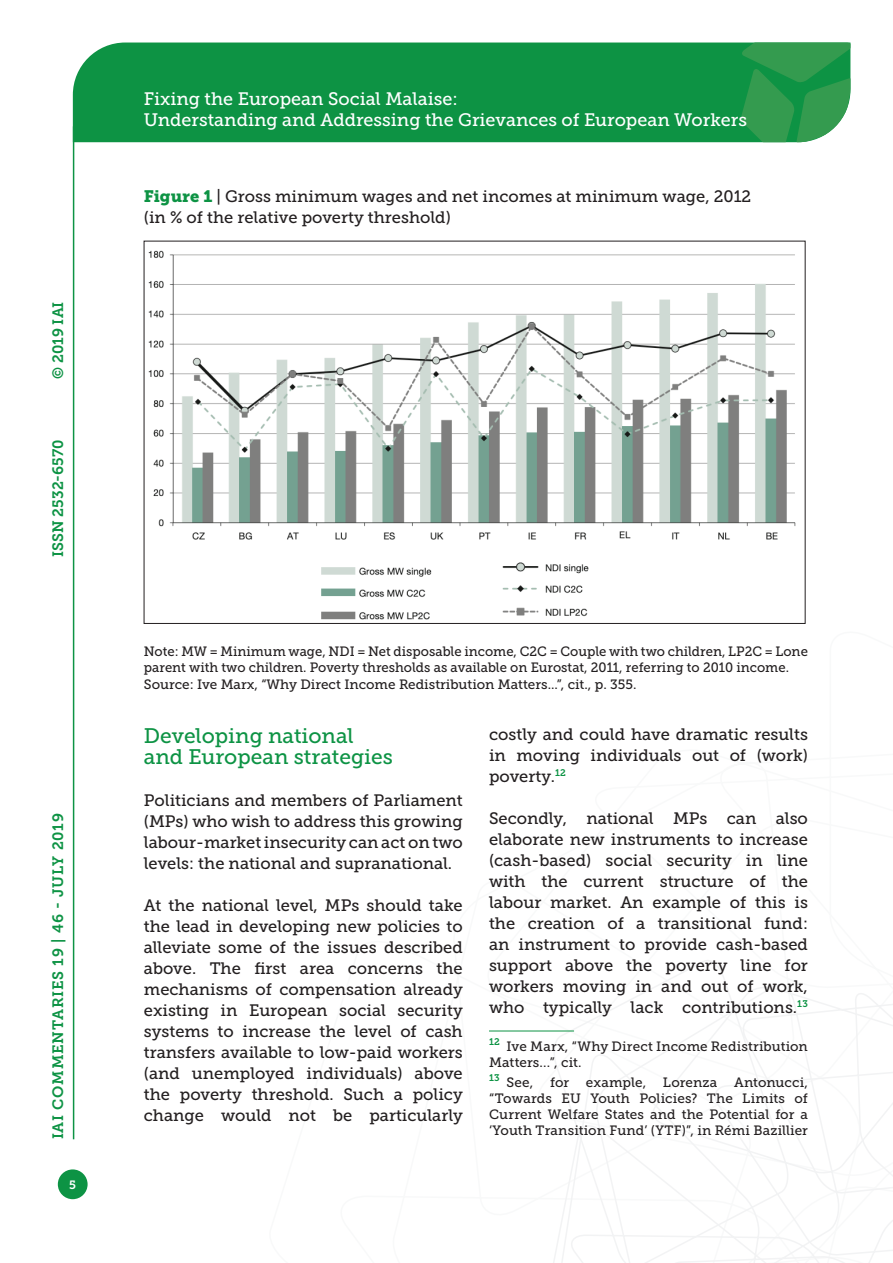
<style>
.page{position:relative;width:893px;height:1263px;background:#fff}
.page>*{position:absolute;margin:0;border:0;box-sizing:border-box;transform-origin:0 0}
.Titolo_paragrafo{font:21px "Museo Slab 500";color:#0d9344}
.t1{font:18px/21.6px "Museo Slab 500";color:#fff}
.Testo{font:16.5px/21px "Museo Slab 500";color:#231f20;text-align:justify}
.t2{font:15px "Museo Slab 700";letter-spacing:.05em;color:#0d9344}
.t3{font:15px "Museo Slab 700";color:#0d9344}
.Testo-2{font:13.5px/16.5px "Museo Slab 500";color:#231f20}
.Nota{font:13.5px/16.2px "Museo Slab 500";letter-spacing:.005em;color:#231f20}
.t4{font:12px "Museo Slab 700";color:#fff}
.s1{font-family:"Museo Slab 900";color:#0d9344}
</style>
<div class="page">
<svg style="left:531px;top:960px;width:362px;height:303px"></svg>
<div style="left:73px;top:43px;width:668px;height:99px;background:#0d9344"></div>
<svg style="left:741px;top:43px;width:109px;height:99px;background:#339d54"></svg>
<div style="left:58px;top:1169px;width:30px;height:30px;background:#0d9344;border-radius:50%"></div>
<hr style="left:73px;top:126px;width:1px;height:1013px;background:#0d9344">
<hr style="left:489px;top:1031px;width:85px;height:1px;background:#0d9344">
<img style="left:148px;top:250px;width:648px;height:370px">
<p class="t2" style="left:50px;top:379px;width:79px;rotate:-90deg">© 2019 IAI</p>
<p class="t3" style="left:50px;top:557px;width:119px;rotate:-90deg">ISSN 2532-6570</p>
<p class="t2" style="left:50px;top:1139px;width:328px;rotate:-90deg">IAI COMMENTARIES 19 | 46 - JULY 2019</p>
<p class="t4" style="left:69px;top:1178px;width:8px">5</p>
<p class="t1" style="left:144px;top:88px;width:605px">Fixing the European Social Malaise:<br>Understanding and Addressing the Grievances of European Workers</p>
<p class="Testo" style="left:144px;top:186px;width:609px"><span class="s1">Figure 1</span> | Gross minimum wages and net incomes at minimum wage, 2012</p>
<p class="Testo" style="left:144px;top:207px;width:308px">(in % of the relative poverty threshold)</p>
<p class="Testo-2" style="left:144px;top:643px;width:666px">Note: MW = Minimum wage, NDI = Net disposable income, C2C = Couple with two children, LP2C = Lone parent with two children. Poverty thresholds as available on Eurostat, 2011, referring to 2010 income.</p>
<p class="Testo-2" style="left:144px;top:676px;width:494px">Source: Ive Marx, “Why Direct Income Redistribution Matters...”, cit., p. 355.</p>
<p class="Titolo_paragrafo" style="left:144px;top:724px;width:211px">Developing national</p>
<p class="Titolo_paragrafo" style="left:144px;top:745px;width:251px">and European strategies</p>
<p class="Testo" style="left:144px;top:790px;width:320px">Politicians and members of Parliament (MPs) who wish to address this growing labour-market insecurity can act on two levels: the national and supranational.</p>
<p class="Testo" style="left:144px;top:895px;width:320px">At the national level, MPs should take the lead in developing new policies to alleviate some of the issues described above. The first area concerns the mechanisms of compensation already existing in European social security systems to increase the level of cash transfers available to low-paid workers (and unemployed individuals) above the poverty threshold. Such a policy change would not be particularly</p>
<p class="Testo" style="left:489px;top:723px;width:320px">costly and could have dramatic results in moving individuals out of (work) poverty.<sup>12</sup></p>
<p class="Testo" style="left:489px;top:807px;width:320px">Secondly, national MPs can also elaborate new instruments to increase (cash-based) social security in line with the current structure of the labour market. An example of this is the creation of a transitional fund: an instrument to provide cash-based support above the poverty line for workers moving in and out of work, who typically lack contributions.<sup>13</sup></p>
<p class="Nota" style="left:489px;top:1038px;width:320px"><sup>12</sup> Ive Marx, “Why Direct Income Redistribution<br>Matters...”, cit.</p>
<p class="Nota" style="left:489px;top:1074px;width:320px;text-align:justify"><sup>13</sup> See, for example, Lorenza Antonucci, “Towards EU Youth Policies? The Limits of Current Welfare States and the Potential for a ‘Youth Transition Fund’ (YTF)”, in Rémi Bazillier</p>
</div>
